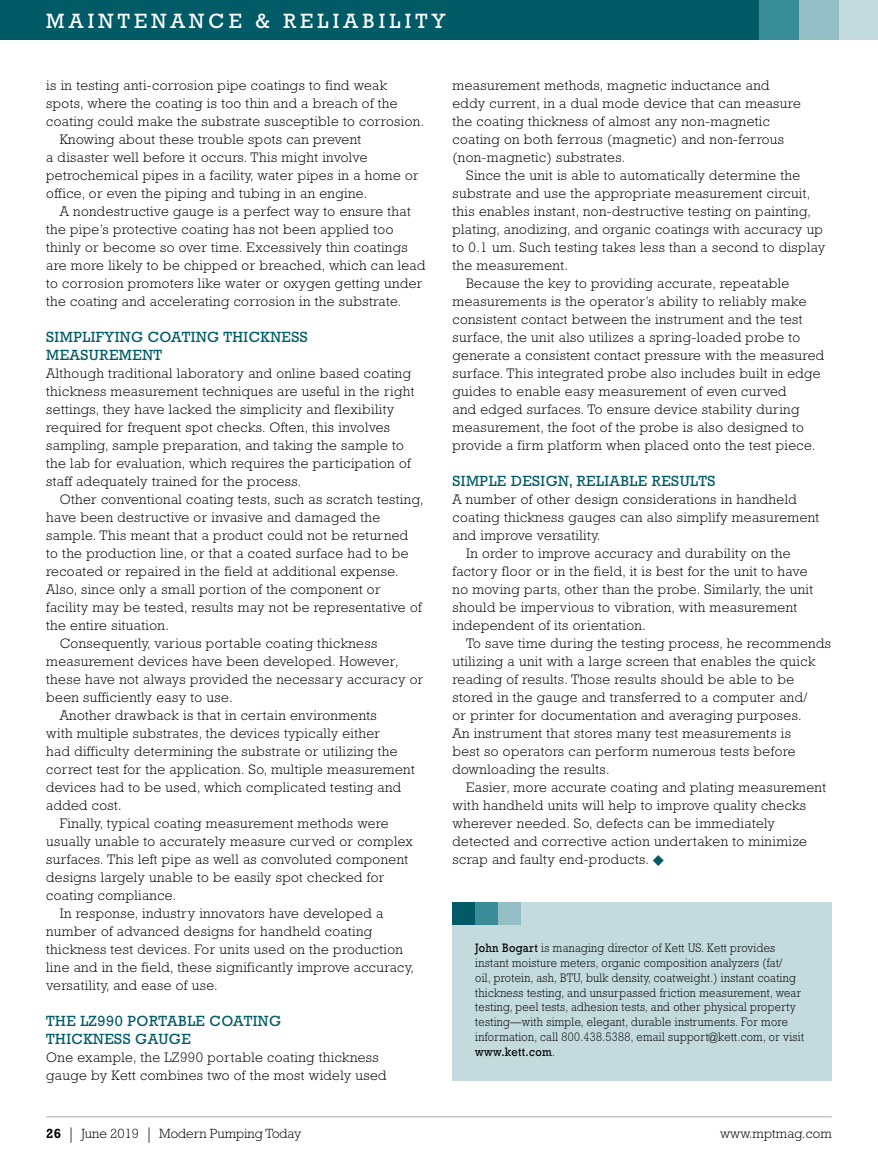
<style>
.page{position:relative;width:878px;height:1175px;background:#fff}
.page>*{position:absolute;margin:0;border:0;box-sizing:border-box;transform-origin:0 0}
.t1{font:21px "Rockwell Std";letter-spacing:.2em;color:#fff}
.t2{font:15px/18px "Rockwell Std";letter-spacing:.03em;color:#005b66}
.t3{font:300 13.95px/18px "Rockwell Std";letter-spacing:.03em;color:#000}
.t4{font:300 13.5px "Rockwell Std";color:#000}
.t5{font:300 12.45px/15px "Rockwell Std";letter-spacing:.03em;color:#000;scale:.9 1}
.s1{color:#005b66}
.s2{font-weight:400}
.s3{font-weight:700}
.s4{font-size:16.8px}
</style>
<div class="page">
<hr style="left:46px;top:1116px;width:785px;height:1px;background:#a7a9ac">
<div style="left:0;top:0;width:878px;height:40px;background:#005b66"></div>
<div style="left:838px;top:0;width:40px;height:40px;background:#c4dbde"></div>
<div style="left:798px;top:0;width:40px;height:40px;background:#94bec5"></div>
<div style="left:759px;top:0;width:39px;height:40px;background:#398d98"></div>
<div style="left:452px;top:902px;width:379px;height:178px;background:#c4dbde"></div>
<div style="left:452px;top:902px;width:23px;height:23px;background:#005b66"></div>
<div style="left:475px;top:902px;width:23px;height:23px;background:#398d98"></div>
<div style="left:498px;top:902px;width:23px;height:23px;background:#94bec5"></div>
<h1 class="t1" style="left:46px;top:9px;width:400px">MAINTENANCE &amp; RELIABILITY</h1>
<p class="t3" style="left:46px;top:76px;width:342px">is in testing anti-corrosion pipe coatings to find weak</p>
<p class="t3" style="left:46px;top:94px;width:353px">spots, where the coating is too thin and a breach of the</p>
<p class="t3" style="left:46px;top:112px;width:379px">coating could make the substrate susceptible to corrosion.</p>
<p class="t3" style="left:60px;top:130px;width:303px">Knowing about these trouble spots can prevent</p>
<p class="t3" style="left:46px;top:148px;width:322px">a disaster well before it occurs. This might involve</p>
<p class="t3" style="left:46px;top:166px;width:374px">petrochemical pipes in a facility, water pipes in a home or</p>
<p class="t3" style="left:46px;top:184px;width:322px">office, or even the piping and tubing in an engine.</p>
<p class="t3" style="left:60px;top:202px;width:352px">A nondestructive gauge is a perfect way to ensure that</p>
<p class="t3" style="left:46px;top:220px;width:349px">the pipe’s protective coating has not been applied too</p>
<p class="t3" style="left:46px;top:238px;width:363px">thinly or become so over time. Excessively thin coatings</p>
<p class="t3" style="left:46px;top:256px;width:381px">are more likely to be chipped or breached, which can lead</p>
<p class="t3" style="left:46px;top:274px;width:378px">to corrosion promoters like water or oxygen getting under</p>
<p class="t3" style="left:46px;top:292px;width:357px">the coating and accelerating corrosion in the substrate.</p>
<p class="t2" style="left:46px;top:328px;width:263px">SIMPLIFYING COATING THICKNESS<br>MEASUREMENT</p>
<p class="t3" style="left:46px;top:364px;width:369px">Although traditional laboratory and online based coating thickness measurement techniques are useful in the right settings, they have lacked the simplicity and flexibility required for frequent spot checks. Often, this involves sampling, sample preparation, and taking the sample to the lab for evaluation, which requires the participation of staff adequately trained for the process.</p>
<p class="t3" style="left:60px;top:490px;width:365px">Other conventional coating tests, such as scratch testing,</p>
<p class="t3" style="left:46px;top:508px;width:335px">have been destructive or invasive and damaged the</p>
<p class="t3" style="left:46px;top:526px;width:363px">sample. This meant that a product could not be returned</p>
<p class="t3" style="left:46px;top:544px;width:364px">to the production line, or that a coated surface had to be</p>
<p class="t3" style="left:46px;top:562px;width:354px">recoated or repaired in the field at additional expense.</p>
<p class="t3" style="left:46px;top:580px;width:336px">Also, since only a small portion of the component or</p>
<p class="t3" style="left:46px;top:598px;width:377px">facility may be tested, results may not be representative of</p>
<p class="t3" style="left:46px;top:616px;width:124px">the entire situation.</p>
<p class="t3" style="left:60px;top:634px;width:319px">Consequently, various portable coating thickness</p>
<p class="t3" style="left:46px;top:652px;width:354px">measurement devices have been developed. However,</p>
<p class="t3" style="left:46px;top:670px;width:378px">these have not always provided the necessary accuracy or</p>
<p class="t3" style="left:46px;top:688px;width:188px">been sufficiently easy to use.</p>
<p class="t3" style="left:60px;top:706px;width:318px">Another drawback is that in certain environments</p>
<p class="t3" style="left:46px;top:724px;width:335px">with multiple substrates, the devices typically either</p>
<p class="t3" style="left:46px;top:742px;width:353px">had difficulty determining the substrate or utilizing the</p>
<p class="t3" style="left:46px;top:760px;width:370px">correct test for the application. So, multiple measurement</p>
<p class="t3" style="left:46px;top:778px;width:356px">devices had to be used, which complicated testing and</p>
<p class="t3" style="left:46px;top:796px;width:77px">added cost.</p>
<p class="t3" style="left:60px;top:814px;width:330px">Finally, typical coating measurement methods were</p>
<p class="t3" style="left:46px;top:832px;width:368px">usually unable to accurately measure curved or complex</p>
<p class="t3" style="left:46px;top:850px;width:363px">surfaces. This left pipe as well as convoluted component</p>
<p class="t3" style="left:46px;top:868px;width:339px">designs largely unable to be easily spot checked for</p>
<p class="t3" style="left:46px;top:886px;width:132px">coating compliance.</p>
<p class="t3" style="left:60px;top:904px;width:325px">In response, industry innovators have developed a</p>
<p class="t3" style="left:46px;top:922px;width:327px">number of advanced designs for handheld coating</p>
<p class="t3" style="left:46px;top:940px;width:358px">thickness test devices. For units used on the production</p>
<p class="t3" style="left:46px;top:958px;width:369px">line and in the field, these significantly improve accuracy,</p>
<p class="t3" style="left:46px;top:976px;width:173px">versatility, and ease of use.</p>
<p class="t2" style="left:46px;top:1012px;width:236px">THE LZ990 PORTABLE COATING<br>THICKNESS GAUGE</p>
<p class="t3" style="left:46px;top:1048px;width:342px">One example, the LZ990 portable coating thickness gauge by Kett combines two of the most widely used</p>
<p class="t3" style="left:452px;top:76px;width:350px">measurement methods, magnetic inductance and eddy current, in a dual mode device that can measure the coating thickness of almost any non-magnetic coating on both ferrous (magnetic) and non-ferrous (non-magnetic) substrates.</p>
<p class="t3" style="left:466px;top:166px;width:335px">Since the unit is able to automatically determine the</p>
<p class="t3" style="left:452px;top:184px;width:359px">substrate and use the appropriate measurement circuit,</p>
<p class="t3" style="left:452px;top:202px;width:360px">this enables instant, non-destructive testing on painting,</p>
<p class="t3" style="left:452px;top:220px;width:372px">plating, anodizing, and organic coatings with accuracy up</p>
<p class="t3" style="left:452px;top:238px;width:374px">to 0.1 um. Such testing takes less than a second to display</p>
<p class="t3" style="left:452px;top:256px;width:117px">the measurement.</p>
<p class="t3" style="left:466px;top:274px;width:325px">Because the key to providing accurate, repeatable</p>
<p class="t3" style="left:452px;top:292px;width:355px">measurements is the operator’s ability to reliably make</p>
<p class="t3" style="left:452px;top:310px;width:351px">consistent contact between the instrument and the test</p>
<p class="t3" style="left:452px;top:328px;width:349px">surface, the unit also utilizes a spring-loaded probe to</p>
<p class="t3" style="left:452px;top:346px;width:373px">generate a consistent contact pressure with the measured</p>
<p class="t3" style="left:452px;top:364px;width:369px">surface. This integrated probe also includes built in edge</p>
<p class="t3" style="left:452px;top:382px;width:335px">guides to enable easy measurement of even curved</p>
<p class="t3" style="left:452px;top:400px;width:348px">and edged surfaces. To ensure device stability during</p>
<p class="t3" style="left:452px;top:418px;width:353px">measurement, the foot of the probe is also designed to</p>
<p class="t3" style="left:452px;top:436px;width:364px">provide a firm platform when placed onto the test piece.</p>
<p class="t2" style="left:452px;top:472px;width:264px">SIMPLE DESIGN, RELIABLE RESULTS</p>
<p class="t3" style="left:452px;top:490px;width:346px">A number of other design considerations in handheld</p>
<p class="t3" style="left:452px;top:508px;width:368px">coating thickness gauges can also simplify measurement</p>
<p class="t3" style="left:452px;top:526px;width:149px">and improve versatility.</p>
<p class="t3" style="left:466px;top:544px;width:326px">In order to improve accuracy and durability on the</p>
<p class="t3" style="left:452px;top:562px;width:356px">factory floor or in the field, it is best for the unit to have</p>
<p class="t3" style="left:452px;top:580px;width:362px">no moving parts, other than the probe. Similarly, the unit</p>
<p class="t3" style="left:452px;top:598px;width:346px">should be impervious to vibration, with measurement</p>
<p class="t3" style="left:452px;top:616px;width:195px">independent of its orientation.</p>
<p class="t3" style="left:466px;top:634px;width:366px">To save time during the testing process, he recommends</p>
<p class="t3" style="left:452px;top:652px;width:364px">utilizing a unit with a large screen that enables the quick</p>
<p class="t3" style="left:452px;top:670px;width:343px">reading of results. Those results should be able to be</p>
<p class="t3" style="left:452px;top:688px;width:356px">stored in the gauge and transferred to a computer and/</p>
<p class="t3" style="left:452px;top:706px;width:350px">or printer for documentation and averaging purposes.</p>
<p class="t3" style="left:452px;top:724px;width:340px">An instrument that stores many test measurements is</p>
<p class="t3" style="left:452px;top:742px;width:344px">best so operators can perform numerous tests before</p>
<p class="t3" style="left:452px;top:760px;width:158px">downloading the results.</p>
<p class="t3" style="left:466px;top:778px;width:361px">Easier, more accurate coating and plating measurement</p>
<p class="t3" style="left:452px;top:796px;width:355px">with handheld units will help to improve quality checks</p>
<p class="t3" style="left:452px;top:814px;width:324px">wherever needed. So, defects can be immediately</p>
<p class="t3" style="left:452px;top:832px;width:356px">detected and corrective action undertaken to minimize</p>
<p class="t3" style="left:452px;top:850px;width:213px">scrap and faulty end-products. <span class="s1">◆</span></p>
<p class="t5" style="left:475px;top:940px;width:367px"><span class="s2">John Bogart</span> is managing director of Kett US. Kett provides instant moisture meters, organic composition analyzers (fat/<br>oil, protein, ash, BTU, bulk density, coatweight.) instant coating thickness testing, and unsurpassed friction measurement, wear testing, peel tests, adhesion tests, and other physical property testing—with simple, elegant, durable instruments. For more information, call 800.438.5388, email support@kett.com, or visit <span class="s2">www.kett.com</span>.</p>
<p class="t4" style="left:46px;top:1125px;width:256px"><span class="s3">26</span> <span class="s4">|</span> June 2019 <span class="s4">|</span> Modern Pumping Today</p>
<p class="t4" style="left:720px;top:1125px;width:113px">www.mptmag.com</p>
</div>
